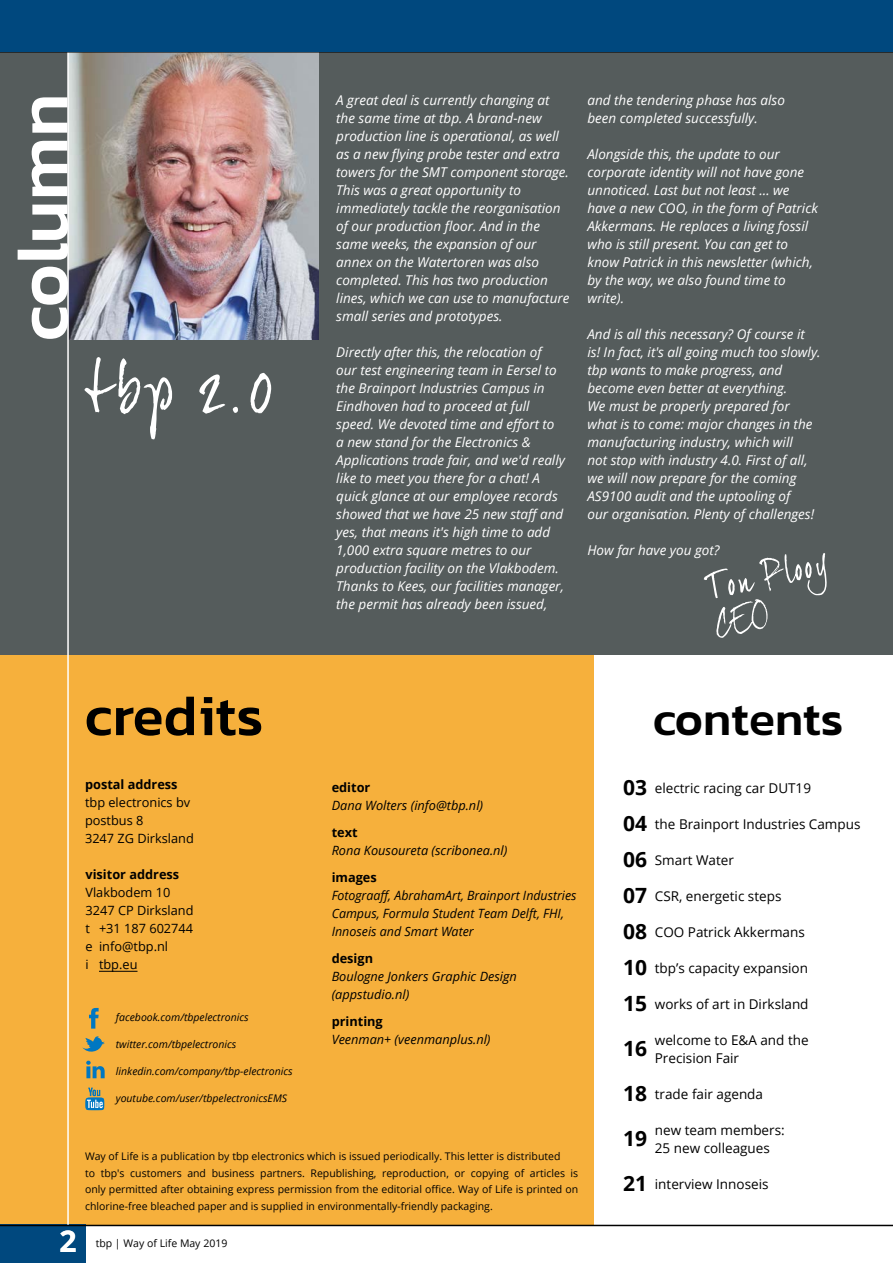
<style>
.page{position:relative;width:893px;height:1263px;background:#fff}
.page>*{position:absolute;margin:0;border:0;box-sizing:border-box;transform-origin:0 0}
.t1{font:500 73.95px "Kanit";color:#fff}
.t2{font:500 57px "Kanit";color:#000}
.t3{font:500 48px "Kanit";color:#000}
.t4{font:700 30px "Open Sans";color:#fff}
.t5{font:700 21px/36px "Open Sans";color:#000;text-align:justify}
.t6{font:italic 13.5px/18px "Open Sans";color:#fff}
.t7{font:13.5px/18px "Open Sans";color:#000}
.t8{font:italic 12.75px/18px "Open Sans";color:#000}
.t9{font:12.75px/18px "Open Sans";color:#000}
.t10{font:700 12.75px "Open Sans";color:#000}
.t11{font:10.5px/16.5px "Open Sans";color:#000}
.t12{font:italic 10.5px "Open Sans";color:#000}
</style>
<div class="page">
<div style="left:0;top:0;width:594px;height:1225px;background:#f6b03c"></div>
<div style="left:0;top:1225px;width:85px;height:38px;background:#00487e"></div>
<hr style="left:0;top:1225px;width:893px;height:1px;background:#000">
<div style="left:0;top:51px;width:893px;height:604px;background:#555c5c"></div>
<img style="left:69px;top:53px;width:249px;height:286px">
<hr style="left:99px;top:971px;width:39px;height:1px;background:#000">
<svg style="left:86px;top:1088px;width:18px;height:22px"></svg>
<svg style="left:89px;top:1008px;width:10px;height:20px"></svg>
<svg style="left:82px;top:1036px;width:23px;height:16px"></svg>
<svg style="left:86px;top:1061px;width:19px;height:17px"></svg>
<svg style="left:704px;top:553px;width:123px;height:85px"></svg>
<svg style="left:85px;top:357px;width:186px;height:82px"></svg>
<hr style="left:67px;top:0;width:2px;height:1225px;background:#fff">
<hr style="left:0;top:51px;width:893px;height:2px;background:#000">
<div style="left:0;top:0;width:893px;height:51px;background:#00487e"></div>
<h1 class="t1" style="left:-13px;top:342px;width:250px;rotate:-90deg">column</h1>
<p class="t6" style="left:336px;top:91px;width:235px">A great deal is currently changing at the same time at tbp. A brand-new production line is operational, as well as a new flying probe tester and extra towers for the SMT component storage.<br>This was a great opportunity to immediately tackle the reorganisation of our production floor. And in the same weeks, the expansion of our annex on the Watertoren was also completed. This has two production lines, which we can use to manufacture small series and prototypes.</p>
<p class="t6" style="left:336px;top:343px;width:230px">Directly after this, the relocation of our test engineering team in Eersel to the Brainport Industries Campus in Eindhoven had to proceed at full speed. We devoted time and effort to a new stand for the Electronics &amp; Applications trade fair, and we'd really like to meet you there for a chat! A quick glance at our employee records showed that we have 25 new staff and yes, that means it's high time to add 1,000 extra square metres to our production facility on the Vlakbodem.<br>Thanks to Kees, our facilities manager, the permit has already been issued,</p>
<p class="t6" style="left:587px;top:91px;width:199px">and the tendering phase has also been completed successfully.</p>
<p class="t6" style="left:587px;top:145px;width:232px">Alongside this, the update to our corporate identity will not have gone unnoticed. Last but not least … we have a new COO, in the form of Patrick<br>Akkermans. He replaces a living fossil who is still present. You can get to know Patrick in this newsletter (which, by the way, we also found time to write).</p>
<p class="t6" style="left:587px;top:325px;width:235px">And is all this necessary? Of course it is! In fact, it's all going much too slowly. tbp wants to make progress, and become even better at everything.<br>We must be properly prepared for what is to come: major changes in the manufacturing industry, which will<br>not stop with industry 4.0. First of all, we will now prepare for the coming AS9100 audit and the uptooling of<br>our organisation. Plenty of challenges!</p>
<p class="t6" style="left:587px;top:541px;width:134px">How far have you got?</p>
<h2 class="t2" style="left:85px;top:673px;width:180px">credits</h2>
<p class="t10" style="left:85px;top:775px;width:94px">postal address</p>
<p class="t9" style="left:85px;top:793px;width:110px">tbp electronics bv postbus 8<br>3247 ZG Dirksland</p>
<p class="t10" style="left:86px;top:865px;width:95px">visitor address</p>
<p class="t9" style="left:86px;top:883px;width:109px">Vlakbodem 10<br>3247 CP Dirksland t +31 187 602744 e info@tbp.nl<br>i tbp.eu</p>
<p class="t12" style="left:116px;top:1010px;width:134px">facebook.com/tbpelectronics</p>
<p class="t12" style="left:116px;top:1037px;width:122px">twitter.com/tbpelectronics</p>
<p class="t12" style="left:116px;top:1064px;width:178px">linkedin.com/company/tbp-electronics</p>
<p class="t12" style="left:116px;top:1091px;width:173px">youtube.com/user/tbpelectronicsEMS</p>
<p class="t10" style="left:332px;top:778px;width:40px">editor</p>
<p class="t8" style="left:332px;top:796px;width:153px">Dana Wolters (info@tbp.nl)</p>
<p class="t10" style="left:332px;top:823px;width:27px">text</p>
<p class="t8" style="left:332px;top:841px;width:177px">Rona Kousoureta (scribonea.nl)</p>
<p class="t10" style="left:332px;top:868px;width:47px">images</p>
<p class="t8" style="left:332px;top:886px;width:246px">Fotograaff, AbrahamArt, Brainport Industries<br>Campus, Formula Student Team Delft, FHI,<br>Innoseis and Smart Water</p>
<p class="t10" style="left:332px;top:949px;width:43px">design</p>
<p class="t8" style="left:332px;top:967px;width:187px">Boulogne Jonkers Graphic Design (appstudio.nl)</p>
<p class="t10" style="left:332px;top:1012px;width:53px">printing</p>
<p class="t8" style="left:332px;top:1030px;width:160px">Veenman+ (veenmanplus.nl)</p>
<p class="t11" style="left:85px;top:1148px;width:495px">Way of Life is a publication by tbp electronics which is issued periodically. This letter is distributed<br>to tbp's customers and business partners. Republishing, reproduction, or copying of articles is only permitted after obtaining express permission from the editorial office. Way of Life is printed on chlorine-free bleached paper and is supplied in environmentally-friendly packaging.</p>
<h3 class="t4" style="left:59px;top:1220px;width:19px">2</h3>
<p class="t11" style="left:96px;top:1235px;width:133px">tbp | Way of Life May 2019</p>
<h3 class="t3" style="left:653px;top:683px;width:192px">contents</h3>
<h3 class="t5" style="left:623px;top:769px;width:25px">03<br>04<br>06<br>07<br>08<br>10<br>15</h3>
<h3 class="t5" style="left:623px;top:1026px;width:25px;line-height:45px">16<br>18<br>19<br>21</h3>
<p class="t7" style="left:655px;top:778px;width:158px">electric racing car DUT19</p>
<p class="t7" style="left:655px;top:814px;width:207px">the Brainport Industries Campus</p>
<p class="t7" style="left:655px;top:850px;width:81px">Smart Water</p>
<p class="t7" style="left:655px;top:886px;width:128px">CSR, energetic steps</p>
<p class="t7" style="left:655px;top:922px;width:151px">COO Patrick Akkermans</p>
<p class="t7" style="left:655px;top:958px;width:155px">tbp’s capacity expansion</p>
<p class="t7" style="left:655px;top:994px;width:155px">works of art in Dirksland</p>
<p class="t7" style="left:655px;top:1030px;width:155px">welcome to E&amp;A and the<br>Precision Fair</p>
<p class="t7" style="left:655px;top:1084px;width:110px">trade fair agenda</p>
<p class="t7" style="left:655px;top:1120px;width:131px">new team members:<br>25 new colleagues</p>
<p class="t7" style="left:655px;top:1174px;width:115px">interview Innoseis</p>
</div>
